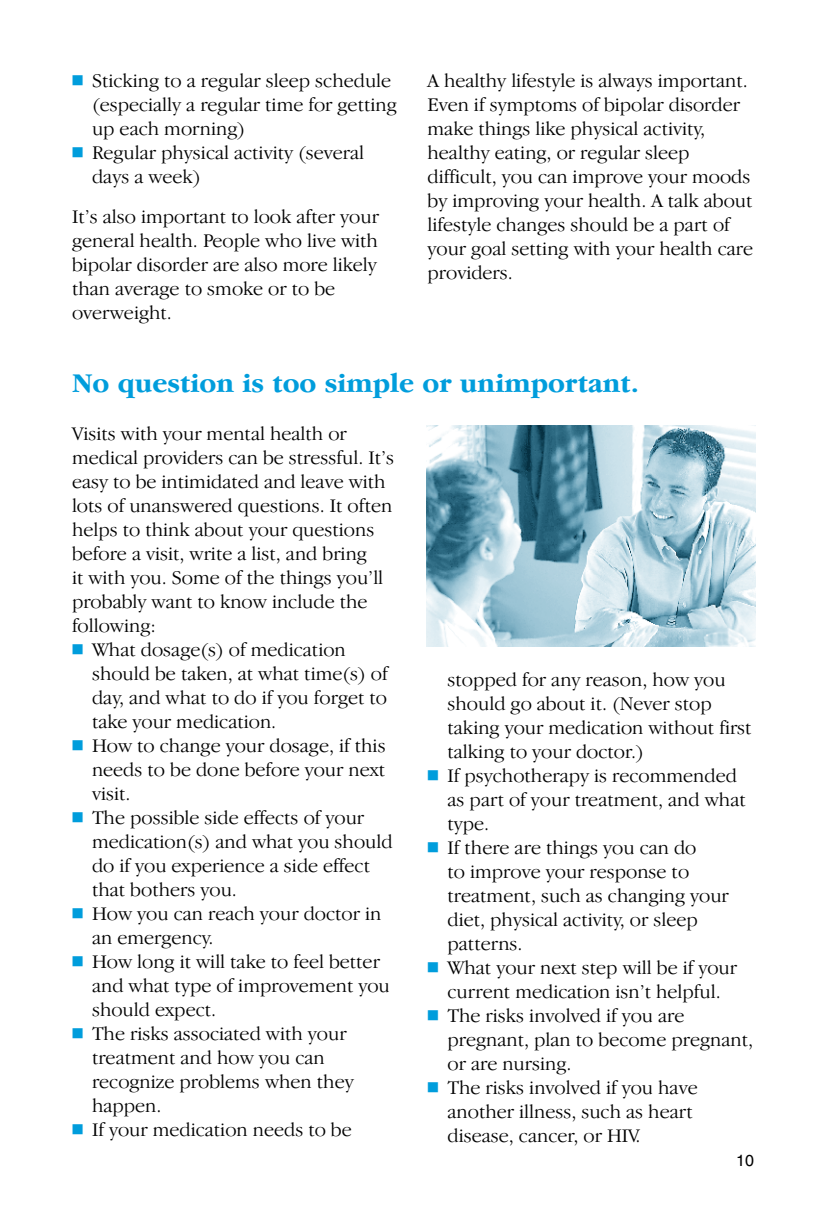
<style>
.page{position:relative;width:828px;height:1224px;background:#fff}
.page>*{position:absolute;margin:0;border:0;box-sizing:border-box;transform-origin:0 0}
.t1{font:700 28px "Garamond IT Cby BT";color:#009ddc}
.t2{font:300 20px/24px "Garamond IT Cby BT";color:#000}
.t3{font:16px "Helvetica";color:#000}
.s1{font-family:"Universal Newswith Comm Pi";font-weight:400;color:#009ddc}
</style>
<div class="page">
<img style="left:427px;top:426px;width:329px;height:221px">
<p class="t2" style="left:72px;top:69px;width:321px"><span class="s1">n</span> Sticking to a regular sleep schedule</p>
<p class="t2" style="left:92px;top:93px;width:306px">(especially a regular time for getting</p>
<p class="t2" style="left:92px;top:117px;width:155px">up each morning)</p>
<p class="t2" style="left:72px;top:141px;width:294px"><span class="s1">n</span> Regular physical activity (several</p>
<p class="t2" style="left:92px;top:165px;width:110px">days a week)</p>
<p class="t2" style="left:72px;top:205px;width:308px">It’s also important to look after your general health. People who live with bipolar disorder are also more likely than average to smoke or to be overweight.</p>
<p class="t2" style="left:428px;top:69px;width:327px">A healthy lifestyle is always important.<br>Even if symptoms of bipolar disorder make things like physical activity, healthy eating, or regular sleep difficult, you can improve your moods by improving your health. A talk about lifestyle changes should be a part of your goal setting with your health care providers.</p>
<h1 class="t1" style="left:72px;top:367px;width:568px">No question is too simple or unimportant.</h1>
<p class="t2" style="left:72px;top:422px;width:324px">Visits with your mental health or medical providers can be stressful. It’s easy to be intimidated and leave with lots of unanswered questions. It often helps to think about your questions before a visit, write a list, and bring<br>it with you. Some of the things you’ll probably want to know include the following:<br><span class="s1">n</span> What dosage(s) of medication</p>
<p class="t2" style="left:92px;top:662px;width:297px">should be taken, at what time(s) of</p>
<p class="t2" style="left:92px;top:686px;width:297px">day, and what to do if you forget to</p>
<p class="t2" style="left:92px;top:710px;width:186px">take your medication.</p>
<p class="t2" style="left:72px;top:734px;width:315px"><span class="s1">n</span> How to change your dosage, if this</p>
<p class="t2" style="left:92px;top:758px;width:295px">needs to be done before your next</p>
<p class="t2" style="left:92px;top:782px;width:40px">visit.</p>
<p class="t2" style="left:72px;top:806px;width:294px"><span class="s1">n</span> The possible side effects of your</p>
<p class="t2" style="left:92px;top:830px;width:302px">medication(s) and what you should</p>
<p class="t2" style="left:92px;top:854px;width:280px">do if you experience a side effect</p>
<p class="t2" style="left:92px;top:878px;width:146px">that bothers you.</p>
<p class="t2" style="left:72px;top:902px;width:311px"><span class="s1">n</span> How you can reach your doctor in</p>
<p class="t2" style="left:92px;top:926px;width:123px">an emergency.</p>
<p class="t2" style="left:72px;top:950px;width:309px"><span class="s1">n</span> How long it will take to feel better</p>
<p class="t2" style="left:92px;top:974px;width:299px">and what type of improvement you</p>
<p class="t2" style="left:92px;top:998px;width:126px">should expect.</p>
<p class="t2" style="left:72px;top:1022px;width:276px"><span class="s1">n</span> The risks associated with your</p>
<p class="t2" style="left:92px;top:1046px;width:234px">treatment and how you can</p>
<p class="t2" style="left:92px;top:1070px;width:263px">recognize problems when they</p>
<p class="t2" style="left:92px;top:1094px;width:71px">happen.</p>
<p class="t2" style="left:72px;top:1118px;width:281px"><span class="s1">n</span> If your medication needs to be</p>
<p class="t2" style="left:448px;top:667px;width:280px">stopped for any reason, how you</p>
<p class="t2" style="left:448px;top:691px;width:266px">should go about it. (Never stop</p>
<p class="t2" style="left:448px;top:715px;width:306px">taking your medication without first</p>
<p class="t2" style="left:448px;top:739px;width:198px">talking to your doctor.)</p>
<p class="t2" style="left:428px;top:763px;width:311px"><span class="s1">n</span> If psychotherapy is recommended</p>
<p class="t2" style="left:448px;top:787px;width:300px">as part of your treatment, and what</p>
<p class="t2" style="left:448px;top:811px;width:43px">type.</p>
<p class="t2" style="left:428px;top:835px;width:271px"><span class="s1">n</span> If there are things you can do</p>
<p class="t2" style="left:448px;top:859px;width:243px">to improve your response to</p>
<p class="t2" style="left:448px;top:883px;width:283px">treatment, such as changing your</p>
<p class="t2" style="left:448px;top:907px;width:252px">diet, physical activity, or sleep</p>
<p class="t2" style="left:448px;top:931px;width:77px">patterns.</p>
<p class="t2" style="left:428px;top:955px;width:311px"><span class="s1">n</span> What your next step will be if your</p>
<p class="t2" style="left:448px;top:979px;width:275px">current medication isn’t helpful.</p>
<p class="t2" style="left:428px;top:1003px;width:259px"><span class="s1">n</span> The risks involved if you are</p>
<p class="t2" style="left:448px;top:1027px;width:307px">pregnant, plan to become pregnant,</p>
<p class="t2" style="left:448px;top:1051px;width:125px">or are nursing.</p>
<p class="t2" style="left:428px;top:1075px;width:272px"><span class="s1">n</span> The risks involved if you have</p>
<p class="t2" style="left:448px;top:1099px;width:247px">another illness, such as heart</p>
<p class="t2" style="left:448px;top:1123px;width:195px">disease, cancer, or HIV.</p>
<p class="t3" style="left:736px;top:1152px;width:19px">-10</p>
</div>
